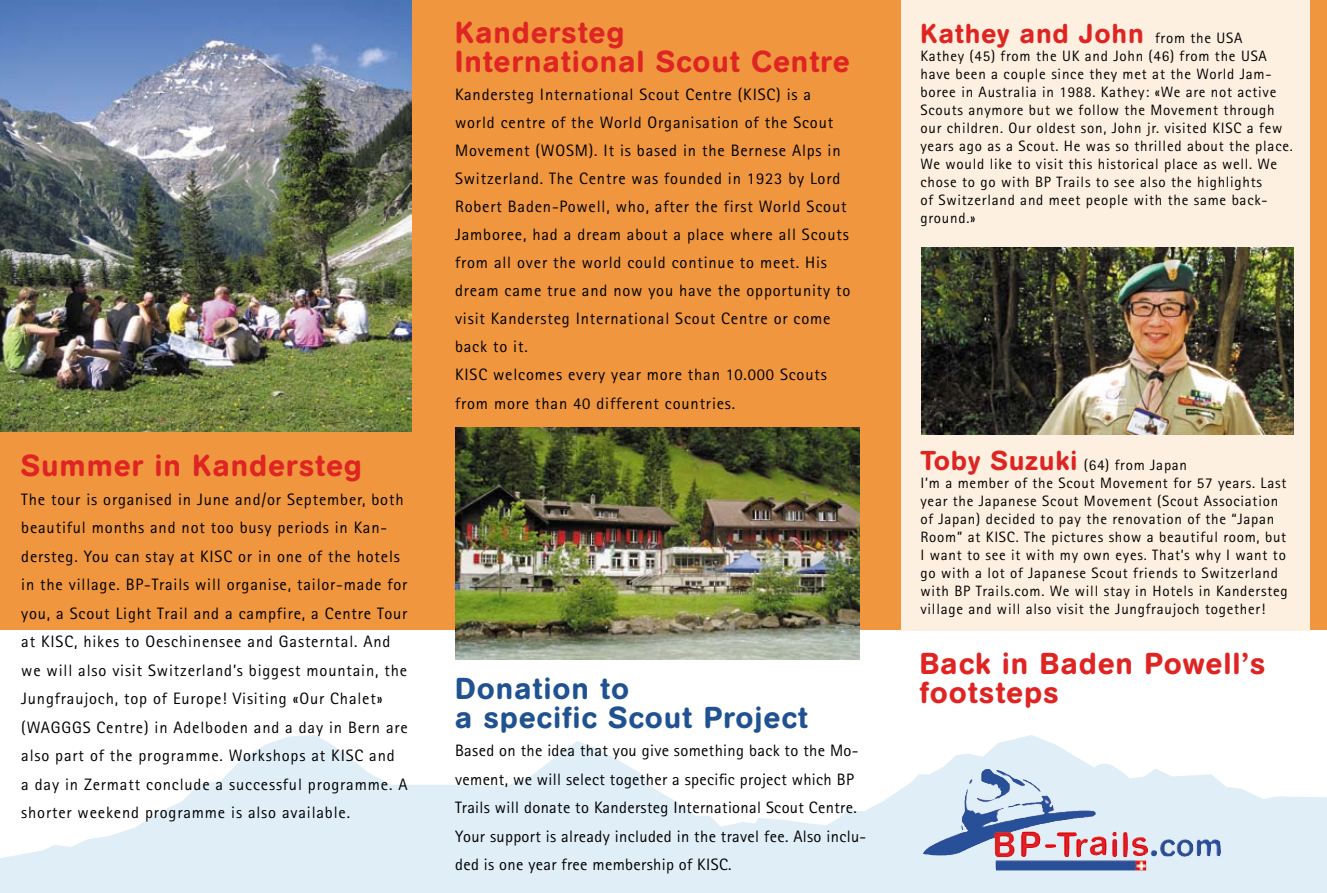
<style>
.page{position:relative;width:1327px;height:893px;background:#fff}
.page>*{position:absolute;margin:0;border:0;box-sizing:border-box;transform-origin:0 0}
.t1{font:500 30px/28.5px "AG Book Rounded";letter-spacing:.05em;color:#de2523}
.t2{font:500 30px "AG Book Rounded";letter-spacing:.05em;color:#205291}
.t3{font:500 27px "AG Book Rounded";letter-spacing:.05em;color:#de2523}
.t4{font:16.5px/28px "Rotis Sans Serif";letter-spacing:.05em;color:#000}
.t5{font:16.5px/28.5px "Rotis Sans Serif";letter-spacing:.02em;color:#000}
.t6{font:15px/18px "Rotis Sans Serif";letter-spacing:.05em;color:#000}
.s1{font-family:"Rotis Sans Serif";font-weight:400;font-size:15px;color:#000}
.s2{font-family:"AG Book Rounded";font-weight:500;font-size:27px;color:#de2523}
</style>
<div class="page">
<div style="left:0;top:0;width:1327px;height:629px;background:#ef963e"></div>
<svg style="left:0;top:735px;width:1327px;height:158px;fill:#dfeef7"></svg>
<img style="left:967px;top:769px;width:73px;height:34px">
<img style="left:455px;top:427px;width:405px;height:233px">
<img style="left:0;top:0;width:411px;height:431px">
<div style="left:901px;top:0;width:409px;height:630px;background:#fef0e0"></div>
<img style="left:922px;top:248px;width:371px;height:187px">
<h1 class="t1" style="left:21px;top:452px;width:342px">Summer in Kandersteg</h1>
<p class="t4" style="left:21px;top:485px;width:388px;line-height:28.5px">The tour is organised in June and/or September, both beautiful months and not too busy periods in Kan&shy;dersteg. You can stay at KISC or in one of the hotels in the village. BP-Trails will organise, tailor-made for you, a Scout Light Trail and a campfire, a Centre Tour at KISC, hikes to Oeschinensee and Gasterntal. And we will also visit Switzerland’s biggest mountain, the Jungfraujoch, top of Europe! Visiting «Our Chalet» (WAGGGS Centre) in Adelboden and a day in Bern are also part of the programme. Workshops at KISC and<br>a day in Zermatt conclude a successful programme. A shorter weekend programme is also available.</p>
<h1 class="t1" style="left:455px;top:19px;width:396px">Kandersteg<br>International Scout Centre</h1>
<p class="t4" style="left:455px;top:80px;width:397px">Kandersteg International Scout Centre (KISC) is a world centre of the World Organisation of the Scout Movement (WOSM). It is based in the Bernese Alps in Switzerland. The Centre was founded in 1923 by Lord Robert Baden-Powell, who, after the first World Scout Jamboree, had a dream about a place where all Scouts from all over the world could continue to meet. His dream came true and now you have the opportunity to visit Kandersteg International Scout Centre or come back to it.<br>KISC welcomes every year more than 10.000 Scouts from more than 40 different countries.</p>
<h2 class="t3" style="left:920px;top:18px;width:324px">Kathey and John <span class="s1">from the USA</span></h2>
<p class="t6" style="left:920px;top:47px;width:374px">Kathey (45) from the UK and John (46) from the USA have been a couple since they met at the World Jam&shy;boree in Australia in 1988. Kathey: «We are not active Scouts anymore but we follow the Movement through our children. Our oldest son, John jr. visited KISC a few years ago as a Scout. He was so thrilled about the place.<br>We would like to visit this historical place as well. We chose to go with BP Trails to see also the highlights<br>of Switzerland and meet people with the same back&shy;ground.»</p>
<p class="t6" style="left:920px;top:455px;width:369px"><span class="s2">Toby Suzuki</span> (64) from Japan<br>I’m a member of the Scout Movement for 57 years. Last year the Japanese Scout Movement (Scout Association of Japan) decided to pay the renovation of the “Japan Room” at KISC. The pictures show a beautiful room, but I want to see it with my own eyes. That’s why I want to go with a lot of Japanese Scout friends to Switzerland with BP Trails.com. We will stay in Hotels in Kandersteg village and will also visit the Jungfraujoch together!</p>
<h1 class="t1" style="left:919px;top:650px;width:347px">Back in Baden Powell’s</h1>
<h1 class="t2" style="left:455px;top:671px;width:175px">Donation to</h1>
<h1 class="t1" style="left:919px;top:678px;width:140px">footsteps</h1>
<h1 class="t2" style="left:455px;top:700px;width:354px">a specific Scout Project</h1>
<p class="t5" style="left:455px;top:736px;width:413px">Based on the idea that you give something back to the Mo&shy;vement, we will select together a specific project which BP Trails will donate to Kandersteg International Scout Centre.<br>Your support is already included in the travel fee. Also inclu&shy;ded is one year free membership of KISC.</p>
</div>
